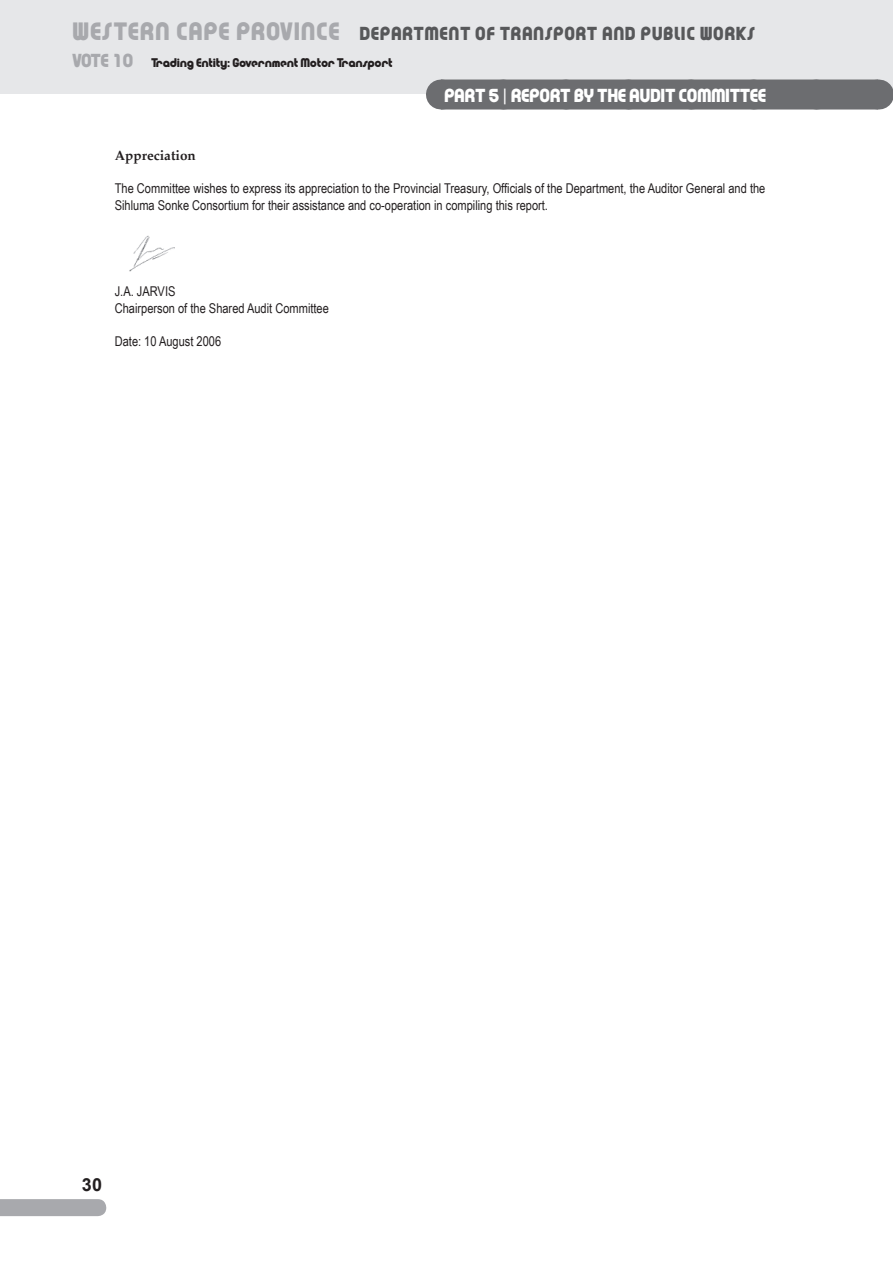
<style>
.page{position:relative;width:893px;height:1263px;background:#fff}
.page>*{position:absolute;margin:0;border:0;box-sizing:border-box;transform-origin:0 0}
.t1{font:18px "Puppet";letter-spacing:.05em;color:#57585a}
.t2{font:18px "Puppet";color:#fff}
.t3{font:700 18px "Arial";color:#231f20}
.t4{font:13.5px/16.5px "Arial Narrow";color:#231f20}
.t5{font:700 13.5px "Palatino";color:#231f20}
.t6{font:12px "Puppet";color:#231f20}
.s1{font-size:24px;color:#a8a9ad}
.s2{font-size:18px;color:#a8a9ad}
</style>
<div class="page">
<svg style="left:0;top:1199px;width:106px;height:17px;background:#a9aaae"></svg>
<div style="left:0;top:0;width:893px;height:94px;background:#e6e7e9"></div>
<div style="left:441px;top:80px;width:437px;height:30px;background:#6c6d70"></div>
<svg style="left:503px;top:109px;width:344px;height:1px"></svg>
<hr style="left:878px;top:80px;width:1px;height:30px;background:#6c6d70">
<img style="left:129px;top:235px;width:46px;height:37px">
<h1 class="t1" style="left:72px;top:27px;width:684px"><span class="s1">WESTERN CAPE PROVINCE</span> DEPARTMENT OF TRANSPORT AND PUBLIC WORKS</h1>
<p class="t6" style="left:72px;top:58px;width:322px"><span class="s2">VOTE 10</span> Trading Entity: Government Motor Transport</p>
<h1 class="t2" style="left:444px;top:89px;width:323px">PART 5 | REPORT BY THE AUDIT COMMITTEE</h1>
<p class="t5" style="left:115px;top:149px;width:82px">Appreciation</p>
<p class="t4" style="left:115px;top:180px;width:652px">The Committee wishes to express its appreciation to the Provincial Treasury, Officials of the Department, the Auditor General and the<br>Sihluma Sonke Consortium for their assistance and co-operation in compiling this report.</p>
<p class="t4" style="left:115px;top:283px;width:216px">J.A. JARVIS<br>Chairperson of the Shared Audit Committee</p>
<p class="t4" style="left:115px;top:333px;width:108px">Date: 10 August 2006</p>
<h1 class="t3" style="left:82px;top:1174px;width:22px">30</h1>
</div>
